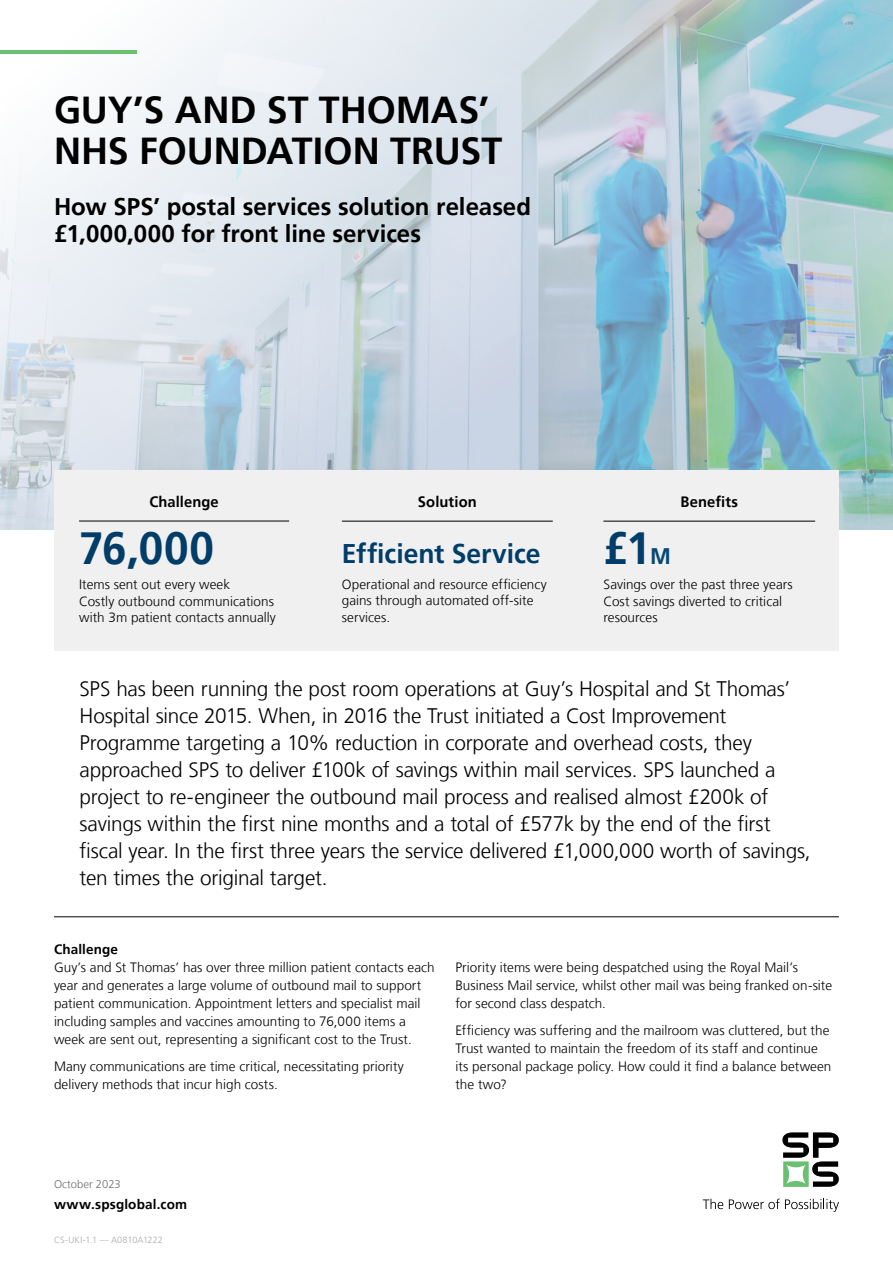
<style>
.page{position:relative;width:893px;height:1263px;background:#fff}
.page>*{position:absolute;margin:0;border:0;box-sizing:border-box;transform-origin:0 0}
.Summary_Block_Number_LRG{font:700 45px "Frutiger";color:#003d69}
.Headline_bold{font:700 37.5px/40.8px "Frutiger";color:#000}
.Summary_Block_Number_MED{font:700 27px "Frutiger";color:#003d69}
.Subheadline{font:700 24px/27px "Frutiger";color:#000}
.Main_Intro{font:300 21px/27px "Frutiger";letter-spacing:-.01em;color:#000}
.Summary_Block_Heading{font:700 15px "Frutiger";letter-spacing:.005em;color:#000}
.Body_Text{font:300 13.5px/18px "Frutiger";color:#000}
.Summary_Body{font:300 13.5px/16.5px "Frutiger";letter-spacing:.005em;color:#000100}
.URL_Main{font:700 13.5px "Frutiger";letter-spacing:.015em;color:#000}
.Heading_4{font:700 13.5px "Frutiger";letter-spacing:.01em;color:#000}
.Footer_Information{font:300 11.25px "Frutiger";color:#6c6d70}
.Body_Text-2{font:300 9px "Frutiger";letter-spacing:.015em;color:#a7a9ac}
.s1{font-size:22.5px;color:#064975}
</style>
<div class="page">
<img style="left:0;top:0;width:893px;height:530px">
<svg style="left:782px;top:1132px;width:57px;height:55px"></svg>
<svg style="left:703px;top:1199px;width:20px;height:10px"></svg>
<svg style="left:729px;top:1198px;width:110px;height:14px"></svg>
<hr style="left:0;top:51px;width:136px;height:3px;background:#6bbf70">
<div style="left:54px;top:470px;width:785px;height:181px;background:#f0f0f1"></div>
<hr style="left:79px;top:521px;width:210px;height:1px;background:#000">
<hr style="left:342px;top:521px;width:211px;height:1px;background:#000">
<hr style="left:603px;top:521px;width:212px;height:1px;background:#000">
<hr style="left:54px;top:916px;width:785px;height:1px;background:#000">
<p class="Headline_bold" style="left:54px;top:89px;width:450px">GUY’S AND ST THOMAS’<br>NHS FOUNDATION TRUST</p>
<p class="Subheadline" style="left:54px;top:193px;width:478px">How SPS’ postal services solution released £1,000,000 for front line services</p>
<p class="Summary_Block_Heading" style="left:149px;top:493px;width:71px">Challenge</p>
<p class="Summary_Block_Heading" style="left:418px;top:493px;width:60px">Solution</p>
<p class="Summary_Block_Heading" style="left:681px;top:493px;width:59px">Benefits</p>
<p class="Summary_Block_Number_LRG" style="left:79px;top:521px;width:136px">76,000</p>
<p class="Summary_Body" style="left:79px;top:576px;width:153px">Items sent out every week</p>
<p class="Summary_Body" style="left:79px;top:593px;width:198px">Costly outbound communications with 3m patient contacts annually</p>
<p class="Summary_Block_Number_MED" style="left:342px;top:538px;width:200px">Efficient Service</p>
<p class="Summary_Body" style="left:342px;top:576px;width:206px">Operational and resource efficiency gains through automated off-site services.</p>
<p class="Summary_Block_Number_LRG" style="left:603px;top:521px;width:69px">£1<span class="s1">M</span></p>
<p class="Summary_Body" style="left:603px;top:576px;width:191px">Savings over the past three years</p>
<p class="Summary_Body" style="left:603px;top:593px;width:180px">Cost savings diverted to critical resources</p>
<p class="Main_Intro" style="left:80px;top:675px;width:733px">SPS has been running the post room operations at Guy’s Hospital and St Thomas’ Hospital since 2015. When, in 2016 the Trust initiated a Cost Improvement Programme targeting a 10% reduction in corporate and overhead costs, they approached SPS to deliver £100k of savings within mail services. SPS launched a project to re-engineer the outbound mail process and realised almost £200k of savings within the first nine months and a total of £577k by the end of the first fiscal year. In the first three years the service delivered £1,000,000 worth of savings, ten times the original target.</p>
<p class="Heading_4" style="left:54px;top:941px;width:66px">Challenge</p>
<p class="Body_Text" style="left:54px;top:958px;width:382px">Guy’s and St Thomas’ has over three million patient contacts each year and generates a large volume of outbound mail to support patient communication. Appointment letters and specialist mail including samples and vaccines amounting to 76,000 items a week are sent out, representing a significant cost to the Trust.</p>
<p class="Body_Text" style="left:54px;top:1057px;width:351px">Many communications are time critical, necessitating priority delivery methods that incur high costs.</p>
<p class="Body_Text" style="left:455px;top:958px;width:378px">Priority items were being despatched using the Royal Mail’s<br>Business Mail service, whilst other mail was being franked on-site for second class despatch.</p>
<p class="Body_Text" style="left:455px;top:1021px;width:377px">Efficiency was suffering and the mailroom was cluttered, but the Trust wanted to maintain the freedom of its staff and continue its personal package policy. How could it find a balance between the two?</p>
<p class="Footer_Information" style="left:54px;top:1178px;width:68px">October 2023</p>
<p class="URL_Main" style="left:54px;top:1196px;width:135px">www.spsglobal.com</p>
<p class="Body_Text-2" style="left:54px;top:1234px;width:110px">CS-UKI-1.1 — A0810A1222</p>
</div>
